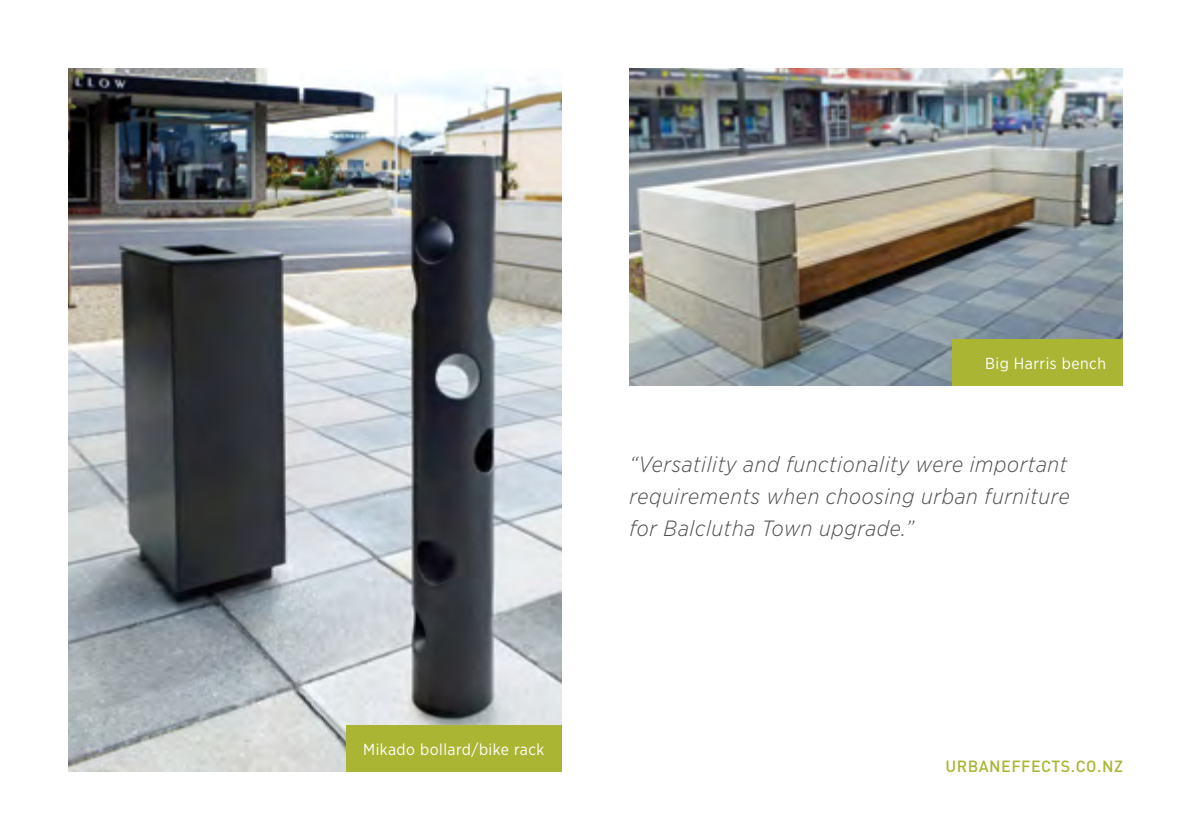
<style>
.page{position:relative;width:1191px;height:840px;background:#fff}
.page>*{position:absolute;margin:0;border:0;box-sizing:border-box;transform-origin:0 0}
.t1{font:italic 300 22px/32px "Gotham Narrow";letter-spacing:.03em;color:#4d4d4f;text-align:justify}
.t2{font:16px "Gotham Narrow";letter-spacing:.03em;color:#fff}
.t3{font:500 16px "DIN";letter-spacing:.03em;color:#a9b533}
</style>
<div class="page">
<img style="left:629px;top:68px;width:494px;height:318px">
<img style="left:68px;top:68px;width:493px;height:703px">
<div style="left:952px;top:339px;width:171px;height:47px;background:#a9b533"></div>
<div style="left:346px;top:724px;width:215px;height:47px;background:#a9b533"></div>
<p class="t2" style="left:363px;top:738px;width:183px">Mikado bollard/bike rack</p>
<p class="t2" style="left:985px;top:353px;width:122px">Big Harris bench</p>
<p class="t1" style="left:629px;top:447px;width:442px">“Versatility and functionality were important requirements when choosing urban furniture for Balclutha Town upgrade.”</p>
<p class="t3" style="left:945px;top:755px;width:179px">URBANEFFECTS.CO.NZ</p>
</div>
